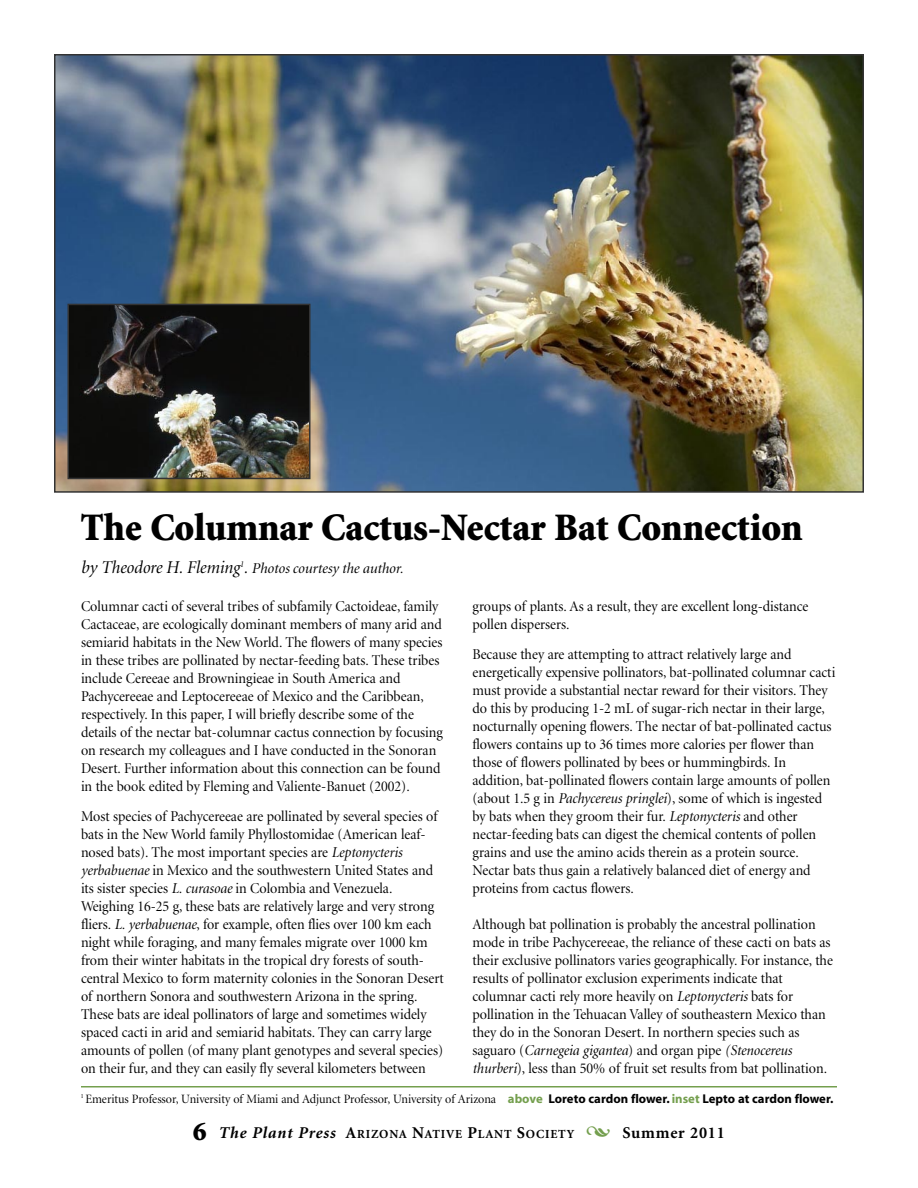
<style>
.page{position:relative;width:918px;height:1188px;background:#fff}
.page>*{position:absolute;margin:0;border:0;box-sizing:border-box;transform-origin:0 0}
.t1{font:900 39px "Minion";color:#000;scale:.96 1}
.t2{font:700 16.5px "Minion";letter-spacing:.05em;color:#000}
.t3{font:15px/18px "Minion Display";color:#000;scale:.95 1}
.t4{font:italic 15px "Minion Display";color:#000}
.t5{font:12.75px "Minion Display";color:#000;scale:.96 1}
.t6{font:700 12.3px "Minion";letter-spacing:.065em;color:#000}
.s1{font-size:18px}
.s2{font-style:italic}
.s3{font-family:"Myriad";font-weight:700;color:#749f4e}
.s4{font-family:"Myriad";font-weight:700}
.s5{font-weight:900;font-size:27px}
.s6{font-style:italic;font-size:16.5px}
.s7{font-size:16.5px}
</style>
<div class="page">
<img style="left:57px;top:57px;width:804px;height:433px">
<div style="left:54px;top:54px;width:810px;height:439px;border:2px solid #333"></div>
<img style="left:71px;top:307px;width:236px;height:169px">
<div style="left:68px;top:304px;width:242px;height:175px;border:2px solid #333"></div>
<hr style="left:81px;top:1086px;width:756px;height:2px;background:#749f4e">
<h1 class="t1" style="left:81px;top:513px;width:753px">The Columnar Cactus-Nectar Bat Connection</h1>
<p class="t4" style="left:81px;top:563px;width:324px"><span class="s1">by Theodore H. Fleming</span><sup>1</sup><span class="s1">.</span> Photos courtesy the author.</p>
<p class="t3" style="left:81px;top:599px;width:383px">Columnar cacti of several tribes of subfamily Cactoideae, family Cactaceae, are ecologically dominant members of many arid and semiarid habitats in the New World. The flowers of many species in these tribes are pollinated by nectar-feeding bats. These tribes include Cereeae and Browningieae in South America and Pachycereeae and Leptocereeae of Mexico and the Caribbean, respectively. In this paper, I will briefly describe some of the details of the nectar bat-columnar cactus connection by focusing on research my colleagues and I have conducted in the Sonoran Desert. Further information about this connection can be found in the book edited by Fleming and Valiente-Banuet (2002).</p>
<p class="t3" style="left:81px;top:808px;width:383px">Most species of Pachycereeae are pollinated by several species of bats in the New World family Phyllostomidae (American leaf&shy;nosed bats). The most important species are <span class="s2">Leptonycteris yerbabuenae</span> in Mexico and the southwestern United States and its sister species <span class="s2">L. curasoae</span> in Colombia and Venezuela.<br>Weighing 16-25 g, these bats are relatively large and very strong fliers. <span class="s2">L. yerbabuenae</span>, for example, often flies over 100 km each night while foraging, and many females migrate over 1000 km from their winter habitats in the tropical dry forests of south&shy;central Mexico to form maternity colonies in the Sonoran Desert of northern Sonora and southwestern Arizona in the spring.<br>These bats are ideal pollinators of large and sometimes widely spaced cacti in arid and semiarid habitats. They can carry large amounts of pollen (of many plant genotypes and several species) on their fur, and they can easily fly several kilometers between</p>
<p class="t3" style="left:473px;top:599px;width:355px">groups of plants. As a result, they are excellent long-distance pollen dispersers.</p>
<p class="t3" style="left:473px;top:646px;width:383px">Because they are attempting to attract relatively large and energetically expensive pollinators, bat-pollinated columnar cacti must provide a substantial nectar reward for their visitors. They do this by producing 1-2 mL of sugar-rich nectar in their large, nocturnally opening flowers. The nectar of bat-pollinated cactus flowers contains up to 36 times more calories per flower than those of flowers pollinated by bees or hummingbirds. In addition, bat-pollinated flowers contain large amounts of pollen (about 1.5 g in <span class="s2">Pachycereus pringlei</span>), some of which is ingested by bats when they groom their fur. <span class="s2">Leptonycteris</span> and other nectar-feeding bats can digest the chemical contents of pollen grains and use the amino acids therein as a protein source.<br>Nectar bats thus gain a relatively balanced diet of energy and proteins from cactus flowers.</p>
<p class="t3" style="left:472px;top:916px;width:381px">Although bat pollination is probably the ancestral pollination mode in tribe Pachycereeae, the reliance of these cacti on bats as their exclusive pollinators varies geographically. For instance, the results of pollinator exclusion experiments indicate that columnar cacti rely more heavily on <span class="s2">Leptonycteris</span> bats for pollination in the Tehuacan Valley of southeastern Mexico than they do in the Sonoran Desert. In northern species such as saguaro (<span class="s2">Carnegeia gigantea</span>) and organ pipe <span class="s2">(Stenocereus thurberi</span>), less than 50% of fruit set results from bat pollination.</p>
<p class="t5" style="left:81px;top:1093px;width:785px"><sup>1</sup> Emeritus Professor, University of Miami and Adjunct Professor, University of Arizona <span class="s3">above</span> <span class="s4">Loreto cardon flower.</span> <span class="s3">inset</span> <span class="s4">Lepto at cardon flower.</span></p>
<p class="t6" style="left:193px;top:1130px;width:383px"><span class="s5">6</span> <span class="s6">The Plant Press</span> <span class="s7">A</span>RIZONA <span class="s7">N</span>ATIVE <span class="s7">P</span>LANT <span class="s7">S</span>OCIETY</p>
<p class="t2" style="left:622px;top:1127px;width:104px">Summer 2011</p>
</div>
